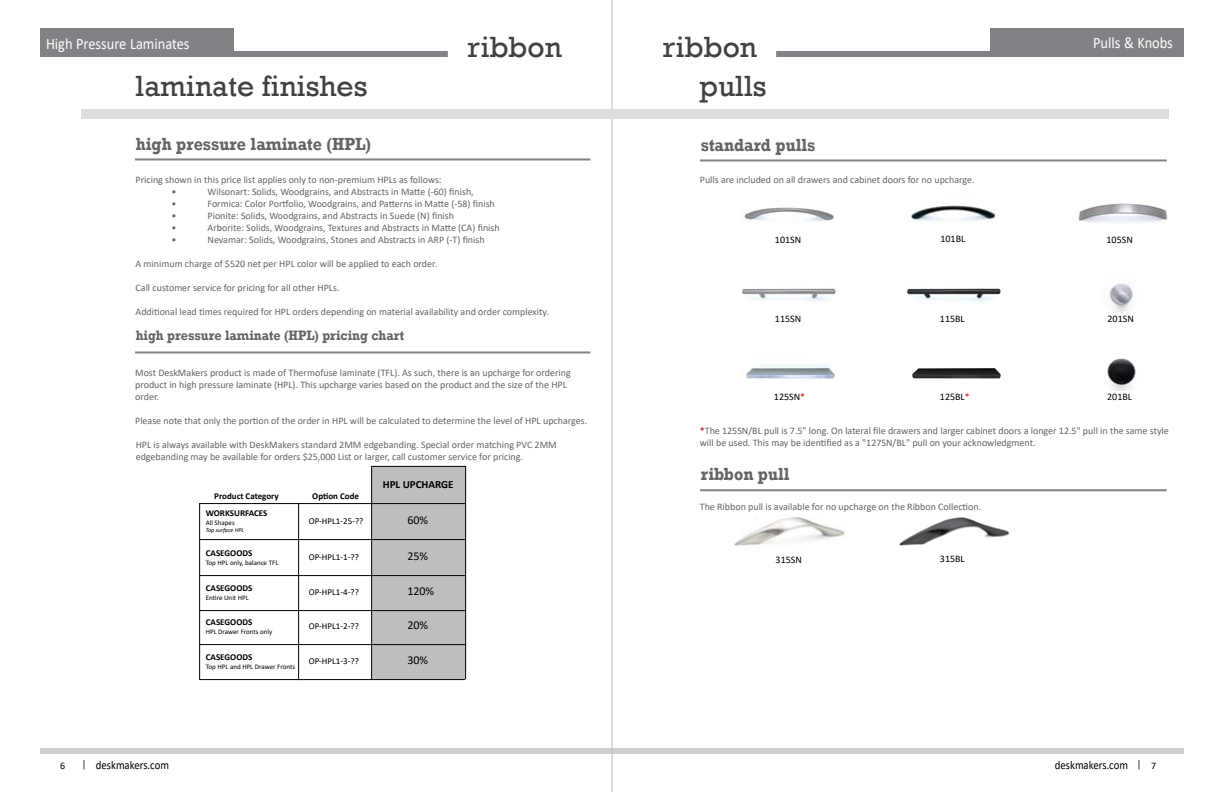
<style>
.page{position:relative;width:1224px;height:792px;background:#fff}
.page>*{position:absolute;margin:0;border:0;box-sizing:border-box;transform-origin:0 0}
.t1{font:30px "Rockwell";color:#414042}
.t2{font:700 18px "Rockwell";color:#636466;scale:.9 1}
.t3{font:16px "Calibri";color:#fff;scale:.9 1}
.t4{font:700 14px "Rockwell";color:#636466;scale:.9 1}
.t5{font:12px "Calibri";color:#000;scale:.9 1}
.t6{font:12px "Calibri";color:#000}
.t7{font:700 11px "Calibri";color:#000}
.t8{font:10px/12px "Calibri";color:#636466}
.t9{font:10px "Calibri";color:#000}
.t10{font:700 9px "Calibri";color:#000}
.t11{font:9px "Calibri";color:#000}
.t12{font:7px "Calibri";color:#000}
.t13{font:italic 6px "Calibri";color:#000}
.s1{color:#f00}
.s2{color:#c00000}
</style>
<div class="page">
<div style="left:40px;top:748px;width:1144px;height:5px;background:#cdcfd0"></div>
<hr style="left:612px;top:0;width:1px;height:792px;background:#bcbec0">
<div style="left:40px;top:51px;width:408px;height:6px;background:#808285"></div>
<div style="left:40px;top:28px;width:194px;height:26px;background:#808285"></div>
<div style="left:776px;top:51px;width:408px;height:6px;background:#808285"></div>
<div style="left:990px;top:28px;width:194px;height:26px;background:#808285"></div>
<div style="left:372px;top:466px;width:94px;height:213px;background:#bebebe"></div>
<hr style="left:200px;top:503px;width:266px;height:1px;background:#000">
<hr style="left:200px;top:539px;width:265px;height:1px;background:#000">
<hr style="left:199px;top:503px;width:1px;height:177px;background:#000">
<hr style="left:298px;top:503px;width:1px;height:177px;background:#000">
<hr style="left:371px;top:466px;width:1px;height:213px;background:#000">
<hr style="left:465px;top:466px;width:1px;height:213px;background:#000">
<hr style="left:371px;top:466px;width:95px;height:1px;background:#000">
<hr style="left:200px;top:575px;width:266px;height:1px;background:#000">
<hr style="left:200px;top:610px;width:266px;height:1px;background:#000">
<hr style="left:200px;top:644px;width:266px;height:1px;background:#000">
<hr style="left:200px;top:679px;width:265px;height:1px;background:#000">
<hr style="left:135px;top:158px;width:455px;height:2px;background:#808285">
<hr style="left:135px;top:351px;width:455px;height:2px;background:#808285">
<div style="left:81px;top:110px;width:1087px;height:9px;background:#dcddde"></div>
<hr style="left:700px;top:159px;width:467px;height:2px;background:#808285">
<img style="left:742px;top:288px;width:94px;height:14px">
<img style="left:1104px;top:358px;width:32px;height:33px">
<img style="left:911px;top:205px;width:84px;height:17px">
<img style="left:744px;top:207px;width:90px;height:15px">
<img style="left:1078px;top:203px;width:90px;height:20px">
<img style="left:746px;top:364px;width:89px;height:15px">
<img style="left:1109px;top:281px;width:24px;height:32px">
<img style="left:905px;top:288px;width:96px;height:14px">
<img style="left:912px;top:368px;width:89px;height:11px">
<hr style="left:700px;top:489px;width:467px;height:2px;background:#808285">
<img style="left:734px;top:517px;width:112px;height:29px">
<img style="left:899px;top:517px;width:112px;height:29px">
<h3 class="t3" style="left:46px;top:33px;width:161px">High Pressure Laminates</h3>
<h1 class="t1" style="left:468px;top:30px;width:96px">ribbon</h1>
<h1 class="t1" style="left:663px;top:30px;width:96px">ribbon</h1>
<h1 class="t1" style="left:136px;top:68px;width:233px">laminate finishes</h1>
<h1 class="t1" style="left:700px;top:68px;width:68px">pulls</h1>
<h2 class="t2" style="left:136px;top:133px;width:263px">high pressure laminate (HPL)</h2>
<h2 class="t2" style="left:701px;top:134px;width:129px">standard pulls</h2>
<p class="t8" style="left:172px;top:174px;width:272px;text-indent:-36px">Pricing shown in this price list applies only to non-premium HPLs as follows: •</p>
<p class="t8" style="left:208px;top:186px;width:268px">Wilsonart: Solids, Woodgrains, and Abstracts in Matte (-60) finish,</p>
<p class="t8" style="left:700px;top:173px;width:276px">Pulls are included on all drawers and cabinet doors for no upcharge.</p>
<h3 class="t3" style="left:1093px;top:32px;width:90px">Pulls &amp; Knobs</h3>
<p class="t8" style="left:172px;top:198px;width:6px">•</p>
<p class="t8" style="left:208px;top:198px;width:289px">Formica: Color Portfolio, Woodgrains, and Patterns in Matte (-58) finish</p>
<p class="t8" style="left:172px;top:210px;width:6px">•</p>
<p class="t8" style="left:208px;top:210px;width:248px">Pionite: Solids, Woodgrains, and Abstracts in Suede (N) finish</p>
<p class="t8" style="left:172px;top:222px;width:6px">•</p>
<p class="t8" style="left:208px;top:222px;width:294px">Arborite: Solids, Woodgrains, Textures and Abstracts in Matte (CA) finish</p>
<p class="t8" style="left:172px;top:234px;width:6px">•</p>
<p class="t8" style="left:208px;top:234px;width:279px">Nevamar: Solids, Woodgrains, Stones and Abstracts in ARP (-T) finish</p>
<p class="t8" style="left:136px;top:258px;width:303px">A minimum charge of $520 net per HPL color will be applied to each order.</p>
<p class="t8" style="left:136px;top:282px;width:205px">Call customer service for pricing for all other HPLs.</p>
<p class="t8" style="left:136px;top:306px;width:415px">Additional lead times required for HPL orders depending on material availability and order complexity.</p>
<h3 class="t4" style="left:136px;top:327px;width:300px">high pressure laminate (HPL) pricing chart</h3>
<p class="t8" style="left:135px;top:366px;width:437px">Most DeskMakers product is made of Thermofuse laminate (TFL). As such, there is an upcharge for ordering product in high pressure laminate (HPL). This upcharge varies based on the product and the size of the HPL order.</p>
<p class="t8" style="left:135px;top:414px;width:454px">Please note that only the portion of the order in HPL will be calculated to determine the level of HPL upcharges.</p>
<p class="t8" style="left:136px;top:438px;width:423px">HPL is always available with DeskMakers standard 2MM edgebanding. Special order matching PVC 2MM edgebanding may be available for orders $25,000 List or larger, call customer service for pricing.</p>
<p class="t10" style="left:214px;top:490px;width:66px">Product Category</p>
<p class="t10" style="left:206px;top:507px;width:63px">WORKSURFACES</p>
<p class="t12" style="left:206px;top:518px;width:30px">All Shapes</p>
<p class="t13" style="left:206px;top:526px;width:40px">Top surface HPL</p>
<p class="t10" style="left:206px;top:547px;width:48px">CASEGOODS</p>
<p class="t12" style="left:206px;top:558px;width:74px">Top HPL only, balance TFL</p>
<p class="t10" style="left:206px;top:582px;width:48px">CASEGOODS</p>
<p class="t12" style="left:206px;top:593px;width:44px">Entire Unit HPL</p>
<p class="t10" style="left:206px;top:616px;width:48px">CASEGOODS</p>
<p class="t12" style="left:206px;top:627px;width:68px">HPL Drawer Fronts only</p>
<p class="t10" style="left:206px;top:651px;width:48px">CASEGOODS</p>
<p class="t12" style="left:206px;top:662px;width:91px">Top HPL and HPL Drawer Fronts</p>
<p class="t10" style="left:312px;top:490px;width:48px">Option Code</p>
<p class="t11" style="left:309px;top:515px;width:56px">OP-HPL1-25-??</p>
<p class="t7" style="left:383px;top:477px;width:72px">HPL UPCHARGE</p>
<p class="t6" style="left:407px;top:512px;width:22px">60%</p>
<p class="t11" style="left:309px;top:551px;width:52px">OP-HPL1-1-??</p>
<p class="t6" style="left:407px;top:548px;width:22px">25%</p>
<p class="t11" style="left:309px;top:586px;width:52px">OP-HPL1-4-??</p>
<p class="t6" style="left:407px;top:583px;width:28px">120%</p>
<p class="t11" style="left:309px;top:620px;width:52px">OP-HPL1-2-??</p>
<p class="t6" style="left:407px;top:617px;width:22px">20%</p>
<p class="t11" style="left:309px;top:655px;width:52px">OP-HPL1-3-??</p>
<p class="t6" style="left:407px;top:652px;width:22px">30%</p>
<p class="t9" style="left:775px;top:232px;width:28px">101SN</p>
<p class="t9" style="left:940px;top:232px;width:26px">101BL</p>
<p class="t9" style="left:1107px;top:232px;width:28px">105SN</p>
<p class="t9" style="left:775px;top:311px;width:28px">115SN</p>
<p class="t9" style="left:940px;top:311px;width:26px">115BL</p>
<p class="t9" style="left:1108px;top:311px;width:28px">201SN</p>
<p class="t9" style="left:774px;top:389px;width:33px">125SN<span class="s1">*</span></p>
<p class="t9" style="left:1107px;top:390px;width:26px">201BL</p>
<p class="t9" style="left:940px;top:389px;width:31px">125BL<span class="s1">*</span></p>
<p class="t8" style="left:700px;top:424px;width:471px"><span class="s2">*</span>The 125SN/BL pull is 7.5" long. On lateral file drawers and larger cabinet doors a longer 12.5" pull in the same style will be used. This may be identified as a "127SN/BL" pull on your acknowledgment.</p>
<h2 class="t2" style="left:701px;top:463px;width:100px">ribbon pull</h2>
<p class="t8" style="left:700px;top:500px;width:283px">The Ribbon pull is available for no upcharge on the Ribbon Collection.</p>
<p class="t9" style="left:776px;top:553px;width:28px">315SN</p>
<p class="t9" style="left:940px;top:551px;width:26px">315BL</p>
<p class="t9" style="left:60px;top:759px;width:7px">6</p>
<p class="t5" style="left:96px;top:757px;width:83px">deskmakers.com</p>
<p class="t5" style="left:1055px;top:757px;width:83px">deskmakers.com</p>
<p class="t9" style="left:1151px;top:759px;width:7px">7</p>
</div>
